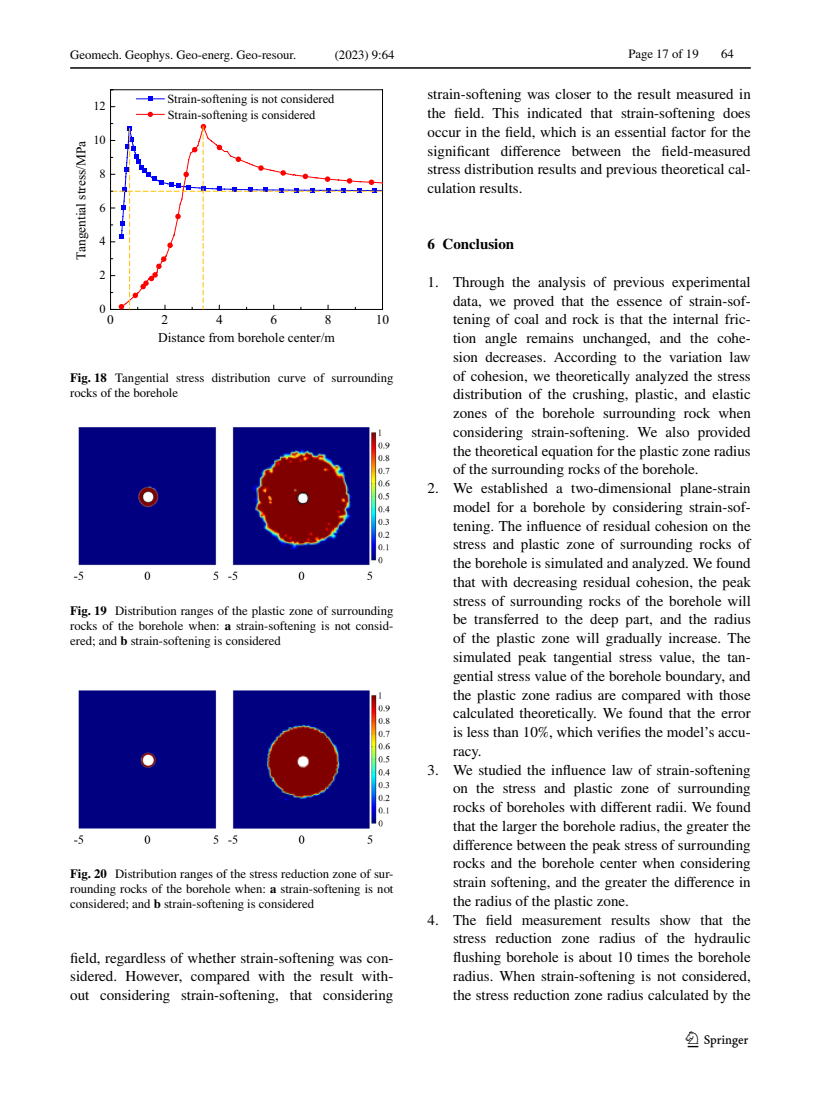
<style>
.page{position:relative;width:821px;height:1106px;background:#fff}
.page>*{position:absolute;margin:0;border:0;box-sizing:border-box;transform-origin:0 0}
.t1{font:22.5px "Springnew Regular 3";color:#000}
.t2{font:15px/18.8px "STIX";color:#000;text-align:justify}
.t3{font:700 15px "STIX";color:#000}
.t4{font:13.35px "Times New Roman PSMT10";color:#000}
.t5{font:12.75px/15px "STIX";color:#000;text-align:justify}
.t6{font:12.45px/15.6px "Times New Roman PSMT10";color:#000}
.s1{font-weight:700}
</style>
<div class="page">
<hr style="left:70px;top:67px;width:680px;height:2px;background:#000">
<hr style="left:110px;top:89px;width:272px;height:1px;background:#000">
<hr style="left:110px;top:90px;width:1px;height:219px;background:#000">
<hr style="left:382px;top:90px;width:1px;height:219px;background:#000">
<svg style="left:136px;top:96px;width:28px;height:5px"></svg>
<svg style="left:136px;top:112px;width:28px;height:5px"></svg>
<svg style="left:110px;top:123px;width:273px;height:187px"></svg>
<img style="left:74px;top:427px;width:315px;height:152px">
<img style="left:74px;top:690px;width:315px;height:153px">
<p class="t5" style="left:70px;top:48px;width:228px">Geomech. Geophys. Geo-energ. Geo-resour.</p>
<p class="t5" style="left:335px;top:48px;width:61px">(2023) 9:64</p>
<p class="t6" style="left:93px;top:98px;width:14px">12</p>
<p class="t6" style="left:93px;top:132px;width:14px">10</p>
<p class="t4" style="left:72px;top:260px;width:121px;rotate:-90deg">Tangential stress/MPa</p>
<p class="t6" style="left:100px;top:166px;width:8px">8</p>
<p class="t6" style="left:100px;top:199px;width:8px">6</p>
<p class="t6" style="left:100px;top:233px;width:8px">4</p>
<p class="t6" style="left:100px;top:267px;width:8px">2</p>
<p class="t6" style="left:100px;top:301px;width:8px">0</p>
<p class="t6" style="left:167px;top:91px;width:168px">Strain-softening is not considered<br>Strain-softening is considered</p>
<p class="t4" style="left:107px;top:311px;width:8px">0</p>
<p class="t4" style="left:162px;top:311px;width:8px">2</p>
<p class="t4" style="left:216px;top:311px;width:8px">4</p>
<p class="t4" style="left:270px;top:311px;width:8px">6</p>
<p class="t4" style="left:325px;top:311px;width:8px">8</p>
<p class="t4" style="left:376px;top:311px;width:15px">10</p>
<p class="t4" style="left:158px;top:329px;width:178px">Distance from borehole center/m</p>
<p class="t5" style="left:70px;top:371px;width:325px"><span class="s1">Fig. 18</span> Tangential stress distribution curve of surrounding rocks of the borehole</p>
<p class="t5" style="left:70px;top:604px;width:325px"><span class="s1">Fig. 19</span> Distribution ranges of the plastic zone of surrounding rocks of the borehole when: <span class="s1">a</span> strain-softening is not consid&shy;ered; and <span class="s1">b</span> strain-softening is considered</p>
<p class="t5" style="left:70px;top:867px;width:325px"><span class="s1">Fig. 20</span> Distribution ranges of the stress reduction zone of sur&shy;rounding rocks of the borehole when: <span class="s1">a</span> strain-softening is not considered; and <span class="s1">b</span> strain-softening is considered</p>
<p class="t2" style="left:70px;top:949px;width:325px">field, regardless of whether strain-softening was con&shy;sidered. However, compared with the result with&shy;out considering strain-softening, that considering</p>
<p class="t5" style="left:628px;top:47px;width:72px">Page 17 of 19</p>
<p class="t5" style="left:721px;top:47px;width:14px">64</p>
<p class="t2" style="left:427px;top:86px;width:325px">strain-softening was closer to the result measured in the field. This indicated that strain-softening does occur in the field, which is an essential factor for the significant difference between the field-measured stress distribution results and previous theoretical cal&shy;culation results.</p>
<p class="t3" style="left:427px;top:235px;width:88px">6 Conclusion</p>
<p class="t2" style="left:453px;top:273px;width:299px;text-indent:-26px">1. Through the analysis of previous experimental data, we proved that the essence of strain-sof&shy;tening of coal and rock is that the internal fric&shy;tion angle remains unchanged, and the cohe&shy;sion decreases. According to the variation law of cohesion, we theoretically analyzed the stress distribution of the crushing, plastic, and elastic zones of the borehole surrounding rock when considering strain-softening. We also provided the theoretical equation for the plastic zone radius of the surrounding rocks of the borehole.</p>
<p class="t2" style="left:453px;top:480px;width:299px;text-indent:-26px">2. We established a two-dimensional plane-strain model for a borehole by considering strain-sof&shy;tening. The influence of residual cohesion on the stress and plastic zone of surrounding rocks of the borehole is simulated and analyzed. We found that with decreasing residual cohesion, the peak stress of surrounding rocks of the borehole will be transferred to the deep part, and the radius of the plastic zone will gradually increase. The simulated peak tangential stress value, the tan&shy;gential stress value of the borehole boundary, and the plastic zone radius are compared with those calculated theoretically. We found that the error is less than 10%, which verifies the model’s accu&shy;racy.</p>
<p class="t2" style="left:453px;top:761px;width:299px;text-indent:-26px">3. We studied the influence law of strain-softening on the stress and plastic zone of surrounding rocks of boreholes with different radii. We found that the larger the borehole radius, the greater the difference between the peak stress of surrounding rocks and the borehole center when considering strain softening, and the greater the difference in the radius of the plastic zone.</p>
<p class="t2" style="left:453px;top:911px;width:299px;text-indent:-26px">4. The field measurement results show that the stress reduction zone radius of the hydraulic flushing borehole is about 10 times the borehole radius. When strain-softening is not considered, the stress reduction zone radius calculated by the</p>
<h1 class="t1" style="left:687px;top:1031px;width:62px">1 3</h1>
</div>
